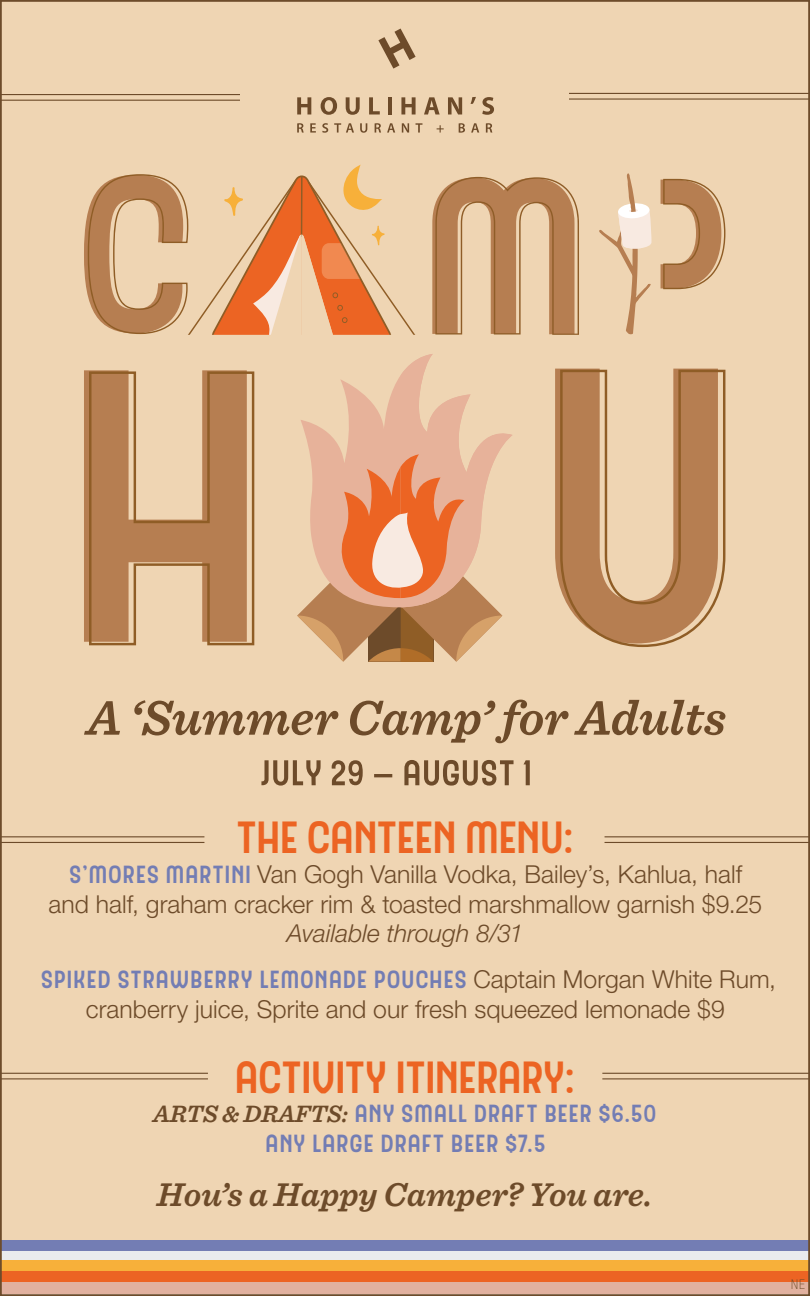
<style>
.page{position:relative;width:810px;height:1296px;background:#fff}
.page>*{position:absolute;margin:0;border:0;box-sizing:border-box;transform-origin:0 0}
.t1{font:45px "Hipton Sans";letter-spacing:-.085em;color:#ec6423}
.t2{font:italic 600 34.43px "Sentinel";color:#6d4b2a}
.t3{font:300 24.75px/29.7px "Helvetica Neue LT Std";color:#6d4b2a;text-align:center}
.t4{font:24.75px/29.7px "Hipton Sans";letter-spacing:-.03em;color:#737db4;text-align:center}
.t5{font:italic 300 24.75px "Helvetica Neue LT Std";color:#6d4b2a}
.t6{font:100 condensed 13.5px "Helvetica Neue LT Std";color:#6d4b2a}
.s1{font-family:"Hipton Sans";font-weight:400;color:#737db4}
.s2{font-family:"Helvetica Neue LT Std";font-weight:300;color:#6d4b2a}
.s3{font-family:"Sentinel";font-weight:600;font-style:italic;color:#6d4b2a}
</style>
<div class="page">
<div style="left:0;top:1px;width:810px;height:1293px;background:#efd5b3"></div>
<hr style="left:0;top:100px;width:241px;height:1px;background:#6d4b2a">
<hr style="left:0;top:94px;width:241px;height:1px;background:#6d4b2a">
<hr style="left:566px;top:98px;width:243px;height:2px;background:#6d4b2a">
<hr style="left:566px;top:93px;width:243px;height:1px;background:#6d4b2a">
<div style="left:241px;top:46px;width:328px;height:132px;background:#efd5b3"></div>
<hr style="left:0;top:842px;width:204px;height:1px;background:#6d4b2a">
<hr style="left:0;top:836px;width:204px;height:1px;background:#6d4b2a">
<hr style="left:605px;top:842px;width:205px;height:1px;background:#6d4b2a">
<hr style="left:605px;top:836px;width:205px;height:1px;background:#6d4b2a">
<hr style="left:0;top:1078px;width:208px;height:1px;background:#6d4b2a">
<hr style="left:0;top:1073px;width:208px;height:1px;background:#6d4b2a">
<hr style="left:602px;top:1078px;width:208px;height:1px;background:#6d4b2a">
<hr style="left:602px;top:1073px;width:208px;height:1px;background:#6d4b2a">
<svg style="left:84px;top:165px;width:641px;height:497px"></svg>
<svg style="left:297px;top:97px;width:14px;height:17px"></svg>
<svg style="left:321px;top:97px;width:16px;height:18px"></svg>
<svg style="left:346px;top:97px;width:14px;height:18px"></svg>
<svg style="left:369px;top:97px;width:11px;height:17px"></svg>
<hr style="left:388px;top:97px;width:4px;height:17px;background:#6d4b2a">
<svg style="left:401px;top:97px;width:15px;height:17px"></svg>
<svg style="left:424px;top:97px;width:16px;height:17px"></svg>
<svg style="left:448px;top:97px;width:14px;height:17px"></svg>
<svg style="left:471px;top:97px;width:5px;height:7px"></svg>
<svg style="left:482px;top:97px;width:12px;height:18px"></svg>
<svg style="left:297px;top:123px;width:7px;height:10px"></svg>
<svg style="left:310px;top:123px;width:6px;height:10px"></svg>
<svg style="left:322px;top:123px;width:6px;height:10px"></svg>
<svg style="left:334px;top:123px;width:20px;height:10px"></svg>
<svg style="left:360px;top:123px;width:7px;height:10px"></svg>
<svg style="left:375px;top:123px;width:6px;height:10px"></svg>
<svg style="left:387px;top:123px;width:8px;height:10px"></svg>
<svg style="left:402px;top:123px;width:7px;height:10px"></svg>
<svg style="left:416px;top:123px;width:6px;height:10px"></svg>
<svg style="left:437px;top:125px;width:7px;height:8px"></svg>
<svg style="left:459px;top:123px;width:6px;height:10px"></svg>
<svg style="left:471px;top:123px;width:8px;height:10px"></svg>
<svg style="left:486px;top:123px;width:6px;height:10px"></svg>
<svg style="left:378px;top:29px;width:38px;height:40px"></svg>
<svg style="left:84px;top:700px;width:641px;height:43px"></svg>
<svg style="left:261px;top:760px;width:269px;height:26px"></svg>
<div style="left:0;top:1240px;width:810px;height:11px;background:#737db4"></div>
<div style="left:0;top:1251px;width:810px;height:12px;background:#e9ebee"></div>
<div style="left:0;top:1260px;width:810px;height:11px;background:#f7b03a"></div>
<div style="left:0;top:1271px;width:810px;height:12px;background:#ec6423"></div>
<div style="left:0;top:1283px;width:810px;height:11px;background:#e1b19f"></div>
<h1 class="t1" style="left:235px;top:813px;width:343px">THE CANTEEN MENU:</h1>
<p class="t3" style="left:48px;top:859px;width:716px"><span class="s1">S’MORES MARTINI</span> Van Gogh Vanilla Vodka, Bailey’s, Kahlua, half and half, graham cracker rim &amp; toasted marshmallow garnish $9.25</p>
<p class="t5" style="left:287px;top:919px;width:238px">Available through 8/31</p>
<p class="t4" style="left:40px;top:965px;width:737px">SPIKED STRAWBERRY LEMONADE POUCHES <span class="s2">Captain Morgan White Rum,</span></p>
<p class="t3" style="left:86px;top:994px;width:641px">cranberry juice, Sprite and our fresh squeezed lemonade $9</p>
<h1 class="t1" style="left:233px;top:1052px;width:346px">ACTIVITY ITINERARY:</h1>
<p class="t4" style="left:153px;top:1099px;width:506px"><span class="s3">ARTS &amp; DRAFTS:</span> ANY SMALL DRAFT BEER $6.50<br>ANY LARGE DRAFT BEER $7.5</p>
<h2 class="t2" style="left:157px;top:1168px;width:497px">Hou’s a Happy Camper? You are.</h2>
<p class="t6" style="left:791px;top:1277px;width:15px">NE</p>
</div>
